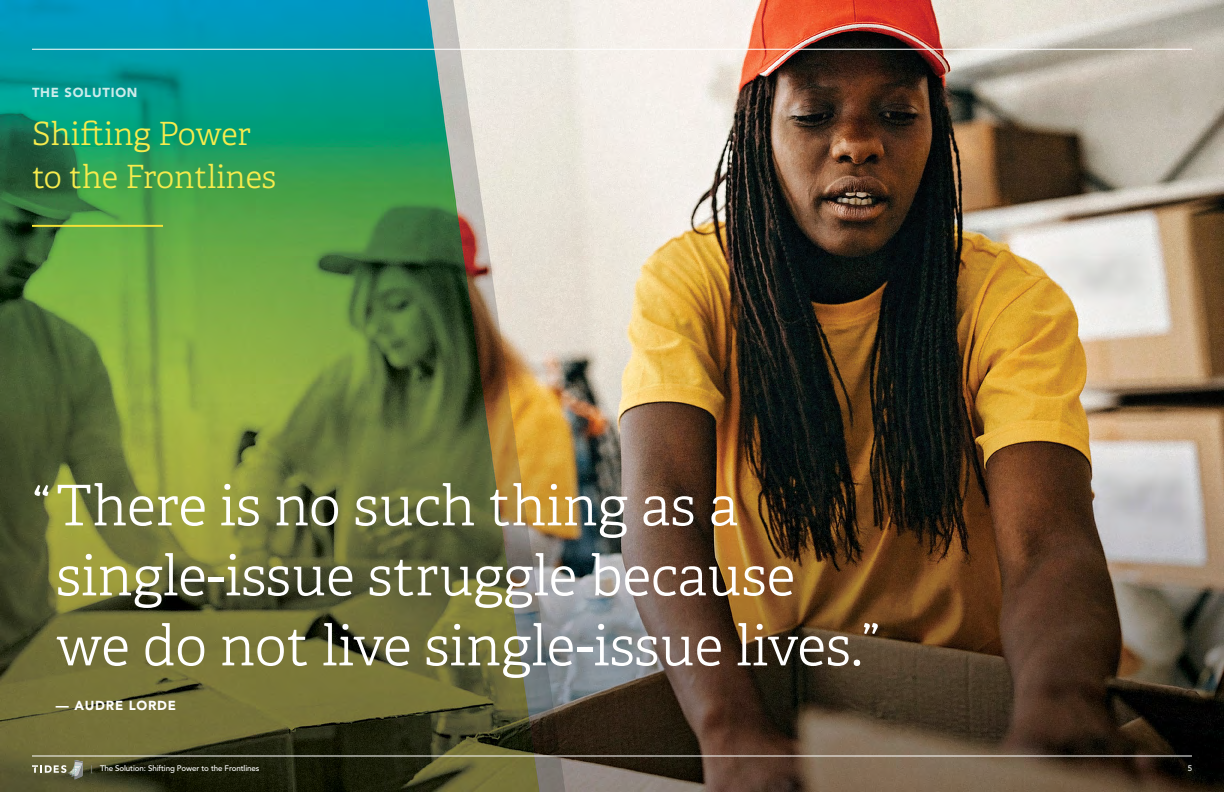
<style>
.page{position:relative;width:1224px;height:792px;background:#fff}
.page>*{position:absolute;margin:0;border:0;box-sizing:border-box;transform-origin:0 0}
.t1{font:300 56px/70px "Adelle";color:#fff}
.t2{font:300 32px/43px "Adelle";color:#f6eb4d}
.t3{font:900 13px "Avenir LT Pro";letter-spacing:.06em;color:#fff}
.t4{font:500 8px "Avenir LT Pro";letter-spacing:-.015em;color:#fff}
</style>
<div class="page">
<img style="left:0;top:0;width:1224px;height:792px">
<hr style="left:32px;top:225px;width:131px;height:2px;background:#f4e137">
<hr style="left:32px;top:49px;width:1160px;height:1px;background:#fff">
<hr style="left:32px;top:756px;width:1160px;height:1px;background:#fff">
<svg style="left:32px;top:760px;width:51px;height:20px"></svg>
<p class="t3" style="left:32px;top:84px;width:107px">THE SOLUTION</p>
<p class="t2" style="left:32px;top:111px;width:246px">Shifting Power to the Frontlines</p>
<p class="t1" style="left:56px;top:469px;width:826px">There is no such thing as a single-issue struggle because we do not live single-issue lives.”</p>
<p class="t3" style="left:56px;top:697px;width:122px">— AUDRE LORDE</p>
<p class="t1" style="left:32px;top:471px;width:19px">“</p>
<p class="t4" style="left:100px;top:764px;width:161px">The Solution: Shifting Power to the Frontlines</p>
<p class="t4" style="left:1188px;top:764px;width:6px">5</p>
</div>
